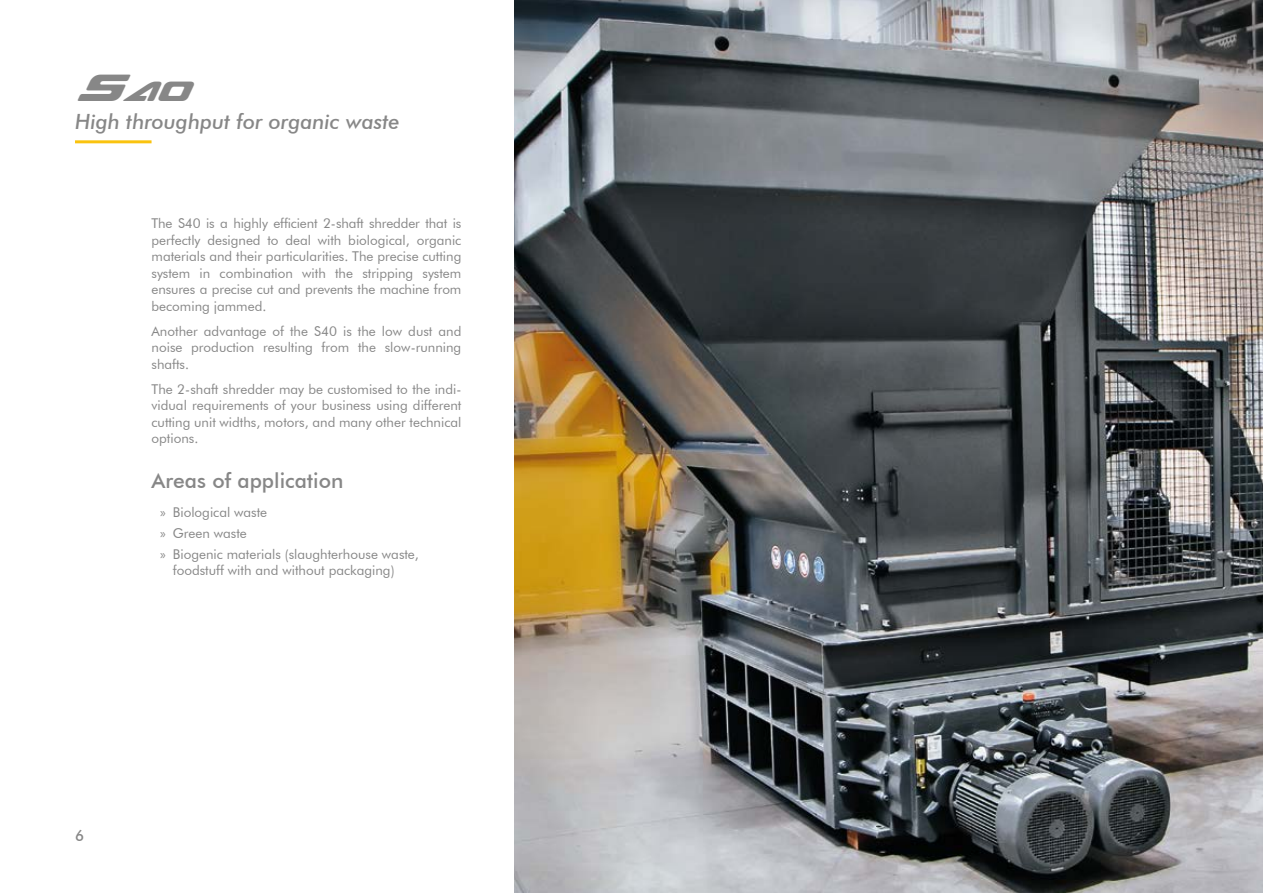
<style>
.page{position:relative;width:1263px;height:893px;background:#fff}
.page>*{position:absolute;margin:0;border:0;box-sizing:border-box;transform-origin:0 0}
.t1{font:italic 27px "Sea Dog 2001";color:#878787}
.t2{font:italic 500 21px "Futura BT";color:#878787}
.t3{font:500 21px "Futura BT";color:#878787}
.t4{font:500 15px "Futura BT";color:#878787}
.t5{font:13.5px/16.5px "Futura BT";color:#878787;text-align:justify}
.s1{font-size:37.5px}
.s2{font-family:"Myriad Pro"}
</style>
<div class="page">
<img style="left:515px;top:0;width:748px;height:893px">
<hr style="left:75px;top:140px;width:77px;height:3px;background:#fac30e">
<h1 class="t1" style="left:75px;top:82px;width:115px"><span class="s1">S</span>40</h1>
<h2 class="t2" style="left:75px;top:109px;width:326px">High throughput for organic waste</h2>
<p class="t5" style="left:152px;top:215px;width:311px">The S40 is a highly efficient 2-shaft shredder that is perfectly designed to deal with biological, organic materials and their particularities. The precise cutting system in combination with the stripping system ensures a precise cut and prevents the machine from becoming jammed.</p>
<p class="t5" style="left:152px;top:322px;width:311px">Another advantage of the S40 is the low dust and noise production resulting from the slow-running shafts.</p>
<p class="t5" style="left:152px;top:380px;width:311px">The 2-shaft shredder may be customised to the indi&shy;vidual requirements of your business using different cutting unit widths, motors, and many other technical options.</p>
<h2 class="t3" style="left:152px;top:468px;width:193px">Areas of application</h2>
<p class="t5" style="left:160px;top:502px;width:260px;line-height:20.7px;text-align:left"><span class="s2">»</span> Biological waste<br><span class="s2">»</span> Green waste<br><span class="s2">»</span> Biogenic materials (slaughterhouse waste,</p>
<p class="t5" style="left:173px;top:562px;width:223px">foodstuff with and without packaging)</p>
<p class="t4" style="left:75px;top:826px;width:11px">6</p>
</div>
